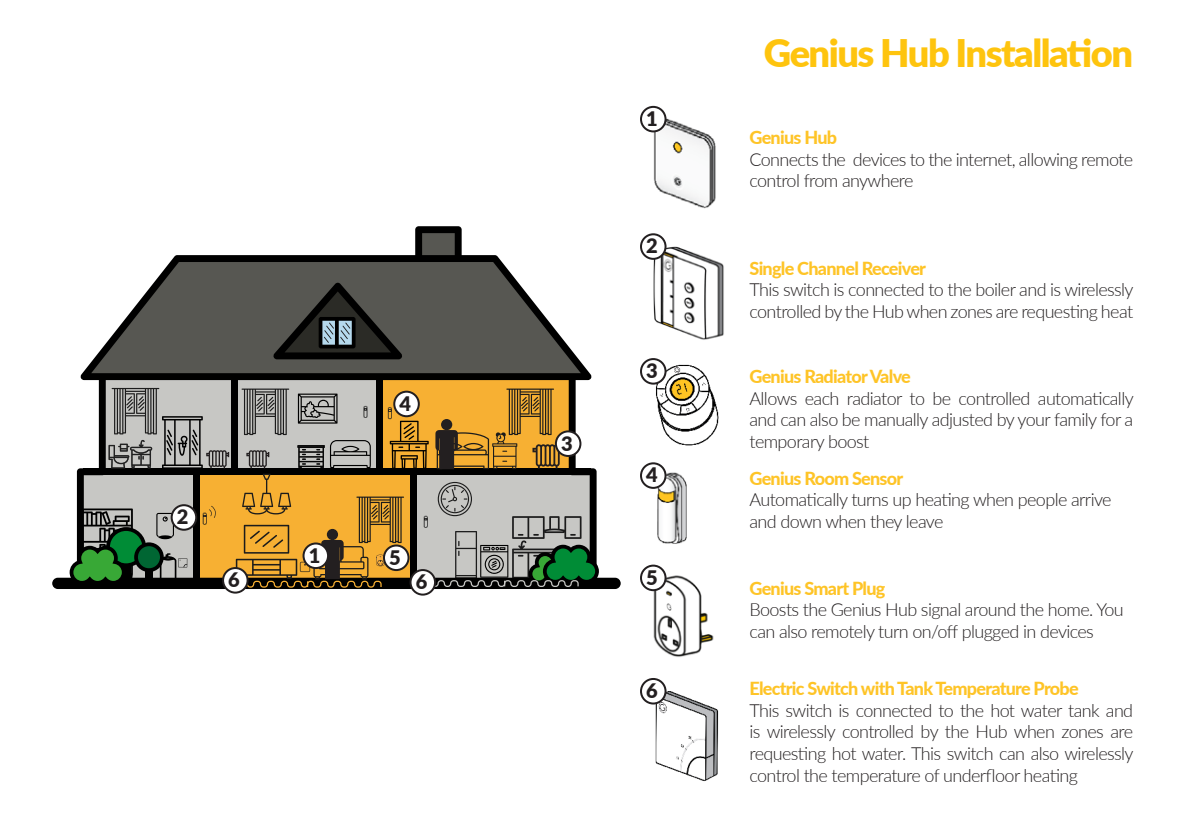
<style>
.page{position:relative;width:1191px;height:840px;background:#fff}
.page>*{position:absolute;margin:0;border:0;box-sizing:border-box;transform-origin:0 0}
.t1{font:900 38px "Lato";letter-spacing:-.04em;color:#fec40e}
.t2{font:900 20px "Lato";color:#231f20}
.t3{font:300 18px/21.6px "Lato";letter-spacing:-.035em;color:#231f20}
.t4{font:800 18px "Lato";letter-spacing:-.04em;color:#fec427}
.s1{font-weight:800;color:#fec427}
</style>
<div class="page">
<svg style="left:415px;top:226px;width:46px;height:29px"></svg>
<svg style="left:84px;top:375px;width:508px;height:13px;background:#d4ba8a"></svg>
<div style="left:52px;top:577px;width:568px;height:11px;background:#000;border-radius:6px"></div>
<svg style="left:80px;top:255px;width:511px;height:125px;fill:#575752"></svg>
<svg style="left:273px;top:282px;width:129px;height:77px;background:#3b3d3b"></svg>
<div style="left:231px;top:376px;width:7px;height:95px;background:#000"></div>
<div style="left:376px;top:377px;width:7px;height:95px;background:#000"></div>
<img style="left:643px;top:463px;width:44px;height:81px">
<img style="left:643px;top:113px;width:73px;height:96px">
<img style="left:648px;top:358px;width:71px;height:88px">
<img style="left:640px;top:233px;width:84px;height:107px">
<div style="left:641px;top:234px;width:24px;height:25px;background:#fff;border-radius:50%"></div>
<div style="left:640px;top:233px;width:26px;height:27px;border:2px solid #231f20;border-radius:50%"></div>
<div style="left:641px;top:359px;width:24px;height:24px;background:#fff;border-radius:50%"></div>
<div style="left:640px;top:358px;width:26px;height:26px;border:2px solid #231f20;border-radius:50%"></div>
<div style="left:641px;top:463px;width:24px;height:24px;background:#fff;border-radius:50%"></div>
<div style="left:640px;top:462px;width:26px;height:26px;border:2px solid #231f20;border-radius:50%"></div>
<div style="left:641px;top:107px;width:24px;height:24px;background:#fff;border-radius:50%"></div>
<div style="left:640px;top:106px;width:26px;height:26px;border:2px solid #231f20;border-radius:50%"></div>
<img style="left:651px;top:567px;width:63px;height:90px">
<div style="left:641px;top:565px;width:24px;height:25px;background:#fff;border-radius:50%"></div>
<div style="left:640px;top:564px;width:26px;height:27px;border:2px solid #231f20;border-radius:50%"></div>
<img style="left:641px;top:685px;width:78px;height:97px">
<div style="left:641px;top:678px;width:24px;height:25px;background:#fff;border-radius:50%"></div>
<div style="left:640px;top:677px;width:26px;height:27px;border:2px solid #231f20;border-radius:50%"></div>
<svg style="left:410px;top:569px;width:25px;height:25px"></svg>
<div style="left:409px;top:568px;width:27px;height:27px;border:2px solid #231f20;border-radius:50%"></div>
<svg style="left:223px;top:567px;width:25px;height:25px"></svg>
<div style="left:222px;top:566px;width:27px;height:27px;border:2px solid #231f20;border-radius:50%"></div>
<svg style="left:70px;top:388px;width:529px;height:199px;background:#a2926b"></svg>
<div style="left:384px;top:545px;width:24px;height:24px;background:#fff;border-radius:50%"></div>
<div style="left:383px;top:544px;width:26px;height:26px;border:2px solid #231f20;border-radius:50%"></div>
<p class="t2" style="left:177px;top:501px;width:13px">2</p>
<p class="t2" style="left:309px;top:540px;width:13px">1</p>
<p class="t2" style="left:399px;top:388px;width:13px">4</p>
<p class="t2" style="left:389px;top:542px;width:13px">5</p>
<p class="t2" style="left:228px;top:564px;width:13px">6</p>
<p class="t2" style="left:416px;top:566px;width:13px">6</p>
<p class="t2" style="left:561px;top:428px;width:13px">3</p>
<p class="t2" style="left:646px;top:104px;width:13px">1</p>
<p class="t2" style="left:646px;top:231px;width:13px">2</p>
<p class="t2" style="left:646px;top:355px;width:13px">3</p>
<p class="t2" style="left:646px;top:460px;width:13px">4</p>
<p class="t2" style="left:646px;top:562px;width:13px">5</p>
<p class="t2" style="left:646px;top:675px;width:13px">6</p>
<p class="t1" style="left:764px;top:25px;width:370px">Genius Hub Installation</p>
<p class="t4" style="left:749px;top:124px;width:89px">Genius Hub</p>
<p class="t3" style="left:749px;top:148px;width:385px">Connects the devices to the internet, allowing remote control from anywhere</p>
<p class="t4" style="left:749px;top:255px;width:178px">Single Channel Receiver</p>
<p class="t3" style="left:749px;top:278px;width:386px">This switch is connected to the boiler and is wirelessly controlled by the Hub when zones are requesting heat</p>
<p class="t4" style="left:749px;top:363px;width:163px">Genius Radiator Valve</p>
<p class="t3" style="left:749px;top:386px;width:386px;text-align:justify">Allows each radiator to be controlled automatically and can also be manually adjusted by your family for a temporary boost</p>
<p class="t4" style="left:749px;top:464px;width:155px">Genius Room Sensor</p>
<p class="t3" style="left:749px;top:488px;width:364px">Automatically turns up heating when people arrive and down when they leave</p>
<p class="t3" style="left:749px;top:576px;width:376px"><span class="s1">Genius Smart Plug<br></span>Boosts the Genius Hub signal around the home. You can also remotely turn on/off plugged in devices</p>
<p class="t4" style="left:749px;top:674px;width:331px">Electric Switch with Tank Temperature Probe</p>
<p class="t3" style="left:749px;top:698px;width:386px;text-align:justify">This switch is connected to the hot water tank and is wirelessly controlled by the Hub when zones are requesting hot water. This switch can also wirelessly control the temperature of underfloor heating</p>
</div>
